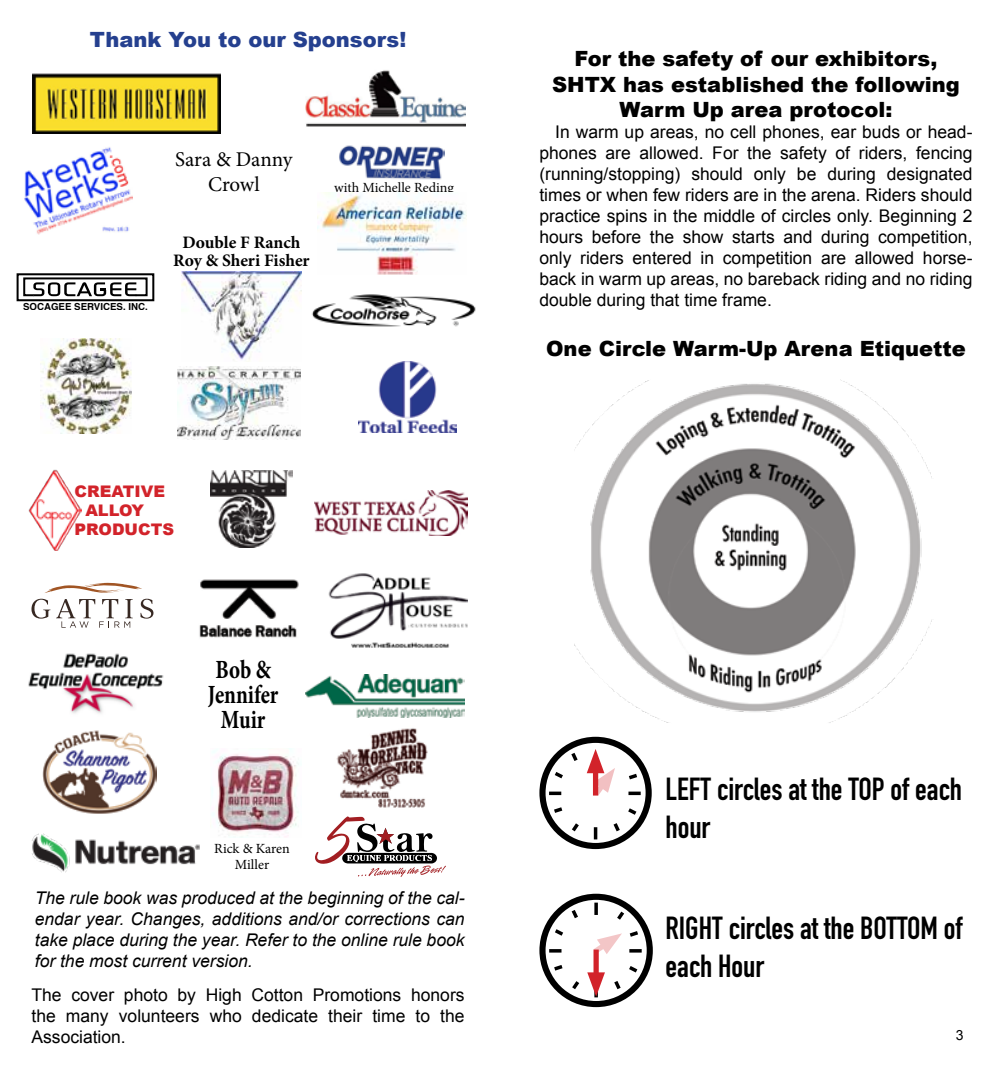
<style>
.page{position:relative;width:1008px;height:1071px;background:#fff}
.page>*{position:absolute;margin:0;border:0;box-sizing:border-box;transform-origin:0 0}
.t1{font:700 31.5px/37.8px "DIN Condensed";color:#000}
.t2{font:700 26.25px/25.2px "Minion Pro";letter-spacing:-.005em;color:#000;text-align:center;scale:.8 1}
.t3{font:900 21px/25.2px "Arial";color:#000;text-align:center}
.t4{font:900 21px "Arial";color:#25408f}
.t5{font:21px/25.2px "Minion Pro";color:#000;text-align:center}
.t6{font:17.5px/21px "Arial";color:#000;text-align:justify}
.t7{font:italic 17.5px/21px "Arial";color:#000;text-align:justify}
.t8{font:700 17.5px/17.5px "Minion Pro";letter-spacing:-.005em;color:#000;text-align:center}
.t9{font:900 15.92px "Arial";color:#d2232a}
.t10{font:14px/16.8px "Minion Pro";color:#000;text-align:center}
.t11{font:14px "Arial";color:#000}
.t12{font:700 9.62px "Helvetica";color:#000}
</style>
<div class="page">
<img style="left:178px;top:367px;width:123px;height:73px">
<img style="left:181px;top:272px;width:120px;height:90px">
<img style="left:336px;top:728px;width:92px;height:80px">
<img style="left:359px;top:362px;width:97px;height:70px">
<img style="left:33px;top:73px;width:188px;height:60px">
<img style="left:305px;top:70px;width:161px;height:57px">
<img style="left:28px;top:469px;width:53px;height:81px">
<img style="left:314px;top:490px;width:153px;height:46px">
<img style="left:328px;top:573px;width:140px;height:75px">
<img style="left:40px;top:338px;width:92px;height:96px">
<img style="left:24px;top:147px;width:108px;height:88px">
<img style="left:199px;top:579px;width:100px;height:59px">
<img style="left:210px;top:471px;width:83px;height:76px">
<img style="left:339px;top:145px;width:105px;height:35px">
<img style="left:317px;top:193px;width:150px;height:82px">
<div style="left:17px;top:273px;width:137px;height:28px;border:2px solid #000"></div>
<svg style="left:23px;top:277px;width:125px;height:20px"></svg>
<img style="left:312px;top:294px;width:164px;height:33px">
<img style="left:305px;top:675px;width:160px;height:42px">
<svg style="left:32px;top:599px;width:18px;height:20px"></svg>
<svg style="left:141px;top:599px;width:12px;height:20px"></svg>
<svg style="left:56px;top:599px;width:77px;height:29px"></svg>
<svg style="left:45px;top:583px;width:97px;height:10px"></svg>
<img style="left:574px;top:380px;width:358px;height:343px">
<div style="left:539px;top:737px;width:113px;height:112px;border:6px solid #000;border-radius:50%"></div>
<svg style="left:549px;top:749px;width:92px;height:90px"></svg>
<div style="left:539px;top:894px;width:114px;height:113px;border:6px solid #000;border-radius:50%"></div>
<svg style="left:594px;top:903px;width:4px;height:3px"></svg>
<svg style="left:550px;top:906px;width:92px;height:91px"></svg>
<img style="left:43px;top:730px;width:114px;height:84px">
<img style="left:212px;top:748px;width:87px;height:89px">
<img style="left:32px;top:834px;width:167px;height:39px">
<svg style="left:315px;top:816px;width:131px;height:61px"></svg>
<img style="left:28px;top:653px;width:136px;height:61px">
<p class="t4" style="left:90px;top:24px;width:318px">Thank You to our Sponsors!</p>
<p class="t12" style="left:23px;top:299px;width:126px">SOCAGEE SERVICES, INC.</p>
<p class="t5" style="left:175px;top:147px;width:119px">Sara &amp; Danny<br>Crowl</p>
<p class="t8" style="left:173px;top:234px;width:138px">Double F Ranch<br>Roy &amp; Sheri Fisher</p>
<p class="t10" style="left:334px;top:179px;width:121px">with Michelle Reding</p>
<p class="t9" style="left:75px;top:480px;width:92px">CREATIVE</p>
<p class="t9" style="left:85px;top:499px;width:60px">ALLOY</p>
<p class="t9" style="left:75px;top:518px;width:101px">PRODUCTS</p>
<h2 class="t2" style="left:208px;top:657px;width:89px">Bob &amp;<br>Jennifer<br>Muir</h2>
<p class="t10" style="left:214px;top:840px;width:77px">Rick &amp; Karen<br>Miller</p>
<p class="t7" style="left:35px;top:887px;width:431px">The rule book was produced at the beginning of the cal&shy;endar year. Changes, additions and/or corrections can take place during the year. Refer to the online rule book for the most current version.</p>
<p class="t6" style="left:32px;top:984px;width:435px">The cover photo by High Cotton Promotions honors the many volunteers who dedicate their time to the Association.</p>
<p class="t3" style="left:552px;top:46px;width:409px">For the safety of our exhibitors,<br>SHTX has established the following<br>Warm Up area protocol:</p>
<p class="t6" style="left:539px;top:121px;width:435px;text-indent:16px">In warm up areas, no cell phones, ear buds or head&shy;phones are allowed. For the safety of riders, fencing (running/stopping) should only be during designated times or when few riders are in the arena. Riders should practice spins in the middle of circles only. Beginning 2 hours before the show starts and during competition, only riders entered in competition are allowed horse&shy;back in warm up areas, no bareback riding and no riding double during that time frame.</p>
<p class="t3" style="left:546px;top:335px;width:421px">One Circle Warm-Up Arena Etiquette</p>
<h1 class="t1" style="left:665px;top:770px;width:298px">LEFT circles at the TOP of each hour</h1>
<h1 class="t1" style="left:665px;top:909px;width:299px">RIGHT circles at the BOTTOM of each Hour</h1>
<p class="t11" style="left:956px;top:1026px;width:9px">3</p>
</div>
